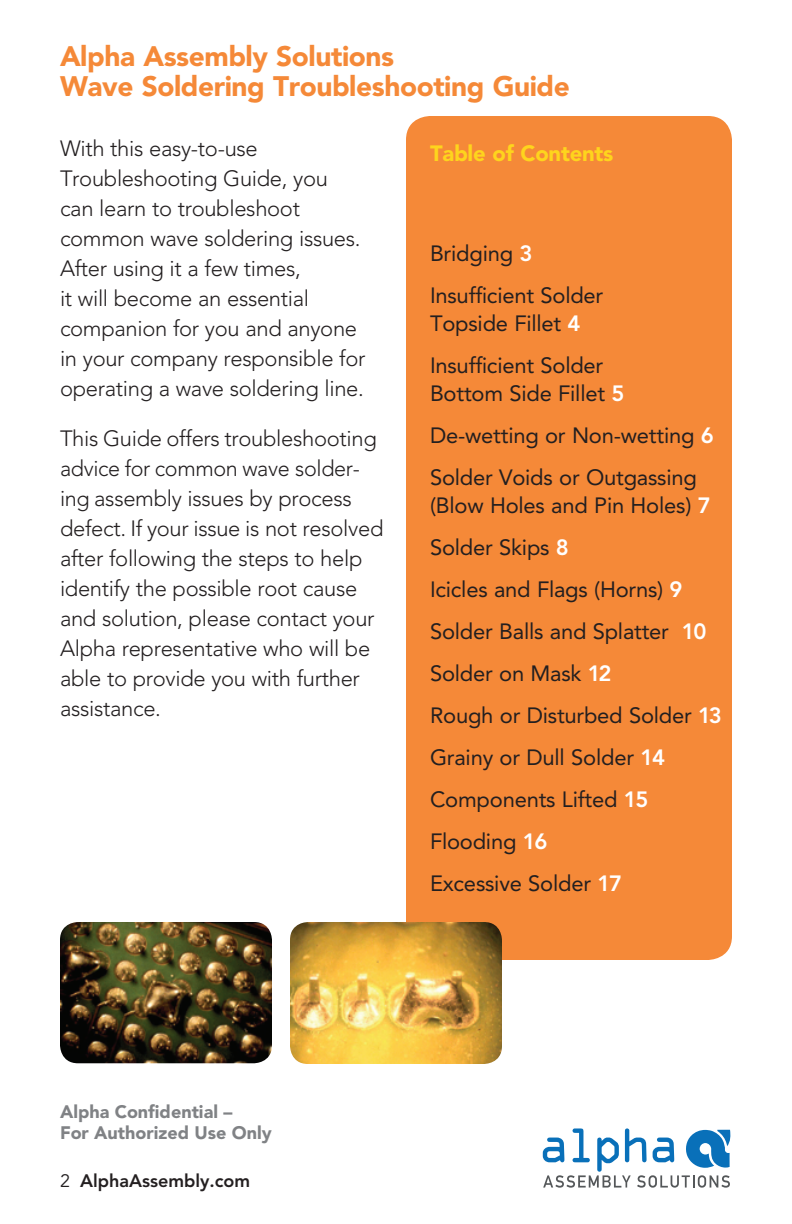
<style>
.page{position:relative;width:792px;height:1224px;background:#fff}
.page>*{position:absolute;margin:0;border:0;box-sizing:border-box;transform-origin:0 0}
.t1{font:900 28px/30px "Avenir";letter-spacing:-.015em;color:#f58938}
.t2{font:300 22px/30px "Avenir";letter-spacing:-.015em;color:#231f20}
.t3{font:22px/28px "Avenir";letter-spacing:-.01em;color:#231f20}
.t4{font:900 22px "Avenir";letter-spacing:-.01em;color:#fed41d}
.t5{font:900 18px/21.6px "Avenir";color:#808285}
.t6{font:800 18px "Avenir";color:#231f20}
.s1{font-weight:800;color:#fff}
.s2{font-weight:400}
</style>
<div class="page">
<div style="left:406px;top:116px;width:326px;height:844px;background:#f58938;border-radius:24px"></div>
<img style="left:60px;top:922px;width:212px;height:141px">
<img style="left:290px;top:922px;width:212px;height:142px">
<svg style="left:543px;top:1128px;width:188px;height:60px"></svg>
<p class="t1" style="left:60px;top:41px;width:511px">Alpha Assembly Solutions<br>Wave Soldering Troubleshooting Guide</p>
<p class="t2" style="left:60px;top:133px;width:307px">With this easy-to-use<br>Troubleshooting Guide, you can learn to troubleshoot common wave soldering issues.<br>After using it a few times,<br>it will become an essential companion for you and anyone in your company responsible for operating a wave soldering line.</p>
<p class="t2" style="left:60px;top:423px;width:325px">This Guide offers troubleshooting advice for common wave solder&shy;ing assembly issues by process defect. If your issue is not resolved after following the steps to help identify the possible root cause and solution, please contact your<br>Alpha representative who will be able to provide you with further assistance.</p>
<p class="t4" style="left:430px;top:140px;width:185px">Table of Contents</p>
<p class="t3" style="left:430px;top:239px;width:104px">Bridging <span class="s1">3</span></p>
<p class="t3" style="left:430px;top:281px;width:175px">Insufficient Solder<br>Topside Fillet <span class="s1">4</span></p>
<p class="t3" style="left:430px;top:351px;width:196px">Insufficient Solder<br>Bottom Side Fillet <span class="s1">5</span></p>
<p class="t3" style="left:430px;top:421px;width:285px">De-wetting or Non-wetting <span class="s1">6</span></p>
<p class="t3" style="left:430px;top:463px;width:282px">Solder Voids or Outgassing (Blow Holes and Pin Holes) <span class="s1">7</span></p>
<p class="t3" style="left:430px;top:533px;width:140px">Solder Skips <span class="s1">8</span></p>
<p class="t3" style="left:430px;top:575px;width:254px">Icicles and Flags (Horns) <span class="s1">9</span></p>
<p class="t3" style="left:430px;top:617px;width:278px">Solder Balls and Splatter <span class="s1">10</span></p>
<p class="t3" style="left:430px;top:659px;width:183px">Solder on Mask <span class="s1">12</span></p>
<p class="t3" style="left:430px;top:701px;width:293px">Rough or Disturbed Solder <span class="s1">13</span></p>
<p class="t3" style="left:430px;top:743px;width:237px">Grainy or Dull Solder <span class="s1">14</span></p>
<p class="t3" style="left:430px;top:785px;width:220px">Components Lifted <span class="s1">15</span></p>
<p class="t3" style="left:430px;top:827px;width:119px">Flooding <span class="s1">16</span></p>
<p class="t3" style="left:430px;top:869px;width:194px">Excessive Solder <span class="s1">17</span></p>
<p class="t5" style="left:60px;top:1100px;width:213px">Alpha Confidential –<br>For Authorized Use Only</p>
<p class="t6" style="left:60px;top:1170px;width:192px"><span class="s2">2</span> AlphaAssembly.com</p>
</div>
